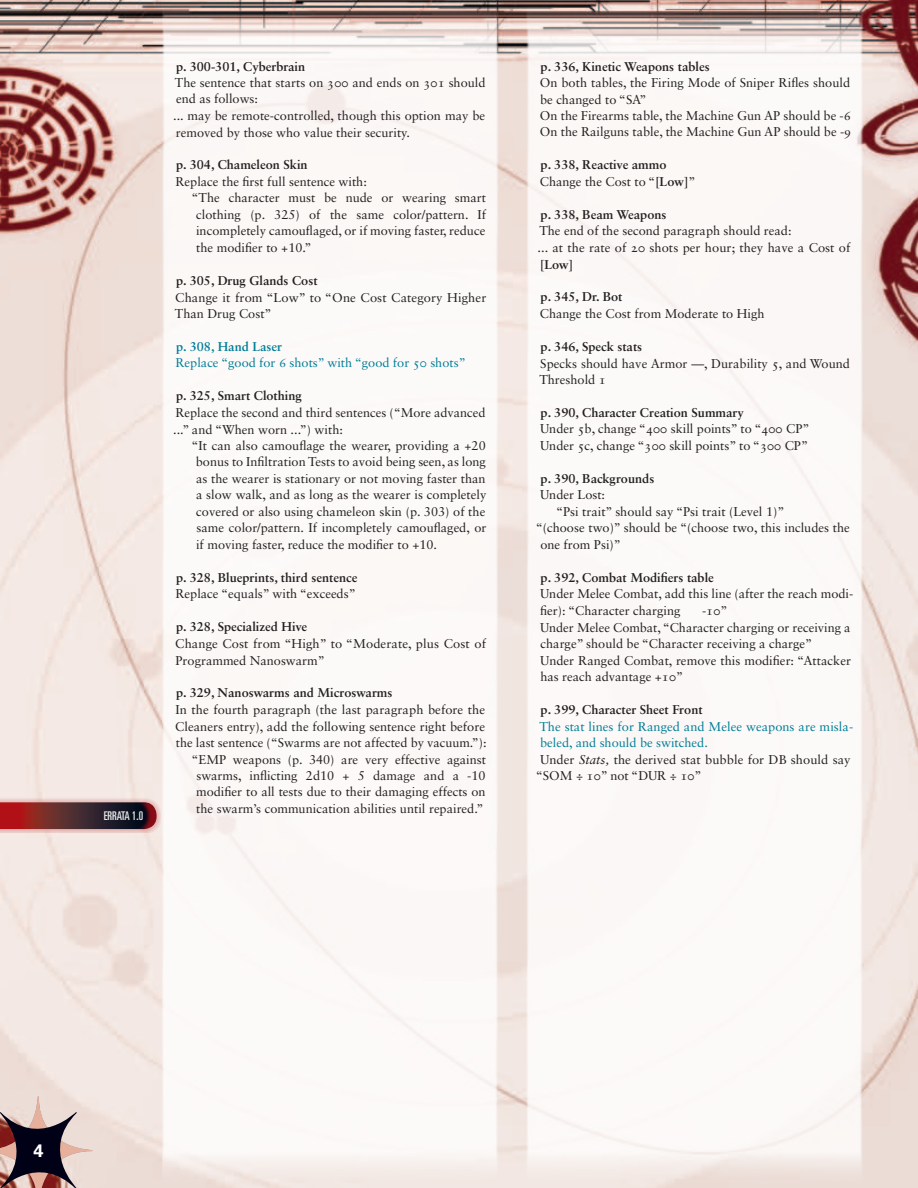
<style>
.page{position:relative;width:918px;height:1188px;background:#fff}
.page>*{position:absolute;margin:0;border:0;box-sizing:border-box;transform-origin:0 0}
.t1{font:700 18px "Univers LT Std";color:#fff}
.t2{font:12.75px/16.5px "Sabon LT Std";color:#231f20}
.t3{font:700 12.75px/16.5px "Sabon LT Std";color:#231f20}
.t4{font:12.75px "Sabon LT Std";color:#007d97}
.t5{font:700 12.75px "Sabon LT Std";color:#007d97}
.t6{font:ultra-condensed 12px "Univers LT Std";color:#e7e8e8}
.s1{font-weight:400}
.s2{font-style:italic}
</style>
<div class="page">
<img style="left:0;top:0;width:918px;height:1188px">
<svg style="left:526px;top:0;width:338px;height:1188px"></svg>
<div style="left:162px;top:0;width:338px;height:1188px;background:#fcf9f7"></div>
<svg style="left:0;top:1097px;width:92px;height:91px;background:#9a8586"></svg>
<div style="left:0;top:797px;width:160px;height:36px;background:#b11116;opacity:.45"></div>
<div style="left:0;top:799px;width:158px;height:32px;background:#b11116;opacity:.77"></div>
<p class="t6" style="left:104px;top:809px;width:41px">ERRATA 1.0</p>
<p class="t3" style="left:176px;top:58px;width:131px">p. 300-301, Cyberbrain</p>
<p class="t2" style="left:173px;top:74px;width:314px">The sentence that starts on 300 and ends on 301 should end as follows:<br>... may be remote-controlled, though this option may be removed by those who value their security.</p>
<p class="t3" style="left:176px;top:157px;width:133px">p. 304, Chameleon Skin</p>
<p class="t2" style="left:175px;top:173px;width:193px">Replace the first full sentence with:</p>
<p class="t2" style="left:192px;top:190px;width:296px">“The character must be nude or wearing smart</p>
<p class="t2" style="left:196px;top:206px;width:291px">clothing (p. 325) of the same color/pattern. If</p>
<p class="t2" style="left:196px;top:223px;width:291px">incompletely camouflaged, or if moving faster, reduce</p>
<p class="t2" style="left:196px;top:239px;width:117px">the modifier to +10.”</p>
<p class="t3" style="left:176px;top:272px;width:143px">p. 305, Drug Glands Cost</p>
<p class="t2" style="left:175px;top:289px;width:313px">Change it from “Low” to “One Cost Category Higher<br>Than Drug Cost”</p>
<p class="t5" style="left:176px;top:339px;width:108px">p. 308, Hand Laser</p>
<p class="t4" style="left:175px;top:355px;width:292px">Replace “good for 6 shots” with “good for 50 shots”</p>
<p class="t3" style="left:176px;top:388px;width:127px">p. 325, Smart Clothing</p>
<p class="t2" style="left:173px;top:404px;width:314px">Replace the second and third sentences (“More advanced ...” and “When worn ...”) with:</p>
<p class="t2" style="left:196px;top:437px;width:292px;text-align:justify;text-indent:-4px">“It can also camouflage the wearer, providing a +20 bonus to Infiltration Tests to avoid being seen, as long as the wearer is stationary or not moving faster than a slow walk, and as long as the wearer is completely covered or also using chameleon skin (p. 303) of the same color/pattern. If incompletely camouflaged, or if moving faster, reduce the modifier to +10.</p>
<p class="t3" style="left:176px;top:569px;width:183px">p. 328, Blueprints, third sentence</p>
<p class="t2" style="left:175px;top:586px;width:182px">Replace “equals” with “exceeds”</p>
<p class="t3" style="left:176px;top:619px;width:133px">p. 328, Specialized Hive</p>
<p class="t2" style="left:175px;top:635px;width:312px">Change Cost from “High” to “Moderate, plus Cost of<br>Programmed Nanoswarm”</p>
<p class="t3" style="left:176px;top:685px;width:218px">p. 329, Nanoswarms and Microswarms</p>
<p class="t2" style="left:175px;top:701px;width:313px;text-align:right">In the fourth paragraph (the last paragraph before the Cleaners entry), add the following sentence right before the last sentence (“Swarms are not affected by vacuum.”): “EMP weapons (p. 340) are very effective against swarms, inflicting 2d10 + 5 damage and a -10 modifier to all tests due to their damaging effects on<br>the swarm’s communication abilities until repaired.”</p>
<p class="t3" style="left:541px;top:58px;width:171px">p. 336, Kinetic Weapons tables</p>
<p class="t2" style="left:540px;top:74px;width:313px">On both tables, the Firing Mode of Sniper Rifles should be changed to “SA”<br>On the Firearms table, the Machine Gun AP should be -6<br>On the Railguns table, the Machine Gun AP should be -9</p>
<p class="t3" style="left:540px;top:157px;width:157px">p. 338, Reactive ammo<br><span class="s1">Change the Cost to “</span>[Low]<span class="s1">”</span></p>
<p class="t3" style="left:541px;top:206px;width:127px">p. 338, Beam Weapons</p>
<p class="t2" style="left:538px;top:223px;width:314px">The end of the second paragraph should read:<br>... at the rate of 20 shots per hour; they have a Cost of</p>
<p class="t3" style="left:540px;top:256px;width:34px">[Low]</p>
<p class="t3" style="left:541px;top:289px;width:83px">p. 345, Dr. Bot</p>
<p class="t2" style="left:540px;top:305px;width:226px">Change the Cost from Moderate to High</p>
<p class="t3" style="left:541px;top:338px;width:103px">p. 346, Speck stats</p>
<p class="t2" style="left:539px;top:355px;width:312px">Specks should have Armor —, Durability 5, and Wound<br>Threshold 1</p>
<p class="t3" style="left:541px;top:404px;width:205px">p. 390, Character Creation Summary</p>
<p class="t2" style="left:540px;top:421px;width:271px">Under 5b, change “400 skill points” to “400 CP”<br>Under 5c, change “300 skill points” to “300 CP”</p>
<p class="t3" style="left:541px;top:470px;width:115px">p. 390, Backgrounds</p>
<p class="t2" style="left:540px;top:487px;width:67px">Under Lost:</p>
<p class="t2" style="left:556px;top:503px;width:230px">“Psi trait” should say “Psi trait (Level 1)”</p>
<p class="t2" style="left:536px;top:520px;width:316px">“(choose two)” should be “(choose two, this includes the</p>
<p class="t2" style="left:540px;top:536px;width:82px">one from Psi)”</p>
<p class="t3" style="left:541px;top:569px;width:175px">p. 392, Combat Modifiers table</p>
<p class="t2" style="left:540px;top:586px;width:315px">Under Melee Combat, add this line (after the reach modi&shy;fier): “Character charging</p>
<p class="t2" style="left:540px;top:602px;width:312px;text-indent:162px">-10”<br>Under Melee Combat, “Character charging or receiving a charge” should be “Character receiving a charge”<br>Under Ranged Combat, remove this modifier: “Attacker has reach advantage +10”</p>
<p class="t3" style="left:541px;top:701px;width:164px">p. 399, Character Sheet Front</p>
<p class="t4" style="left:539px;top:718px;width:316px">The stat lines for Ranged and Melee weapons are misla-</p>
<p class="t4" style="left:540px;top:735px;width:169px">beled, and should be switched.</p>
<p class="t2" style="left:540px;top:751px;width:312px">Under <span class="s2">Stats,</span> the derived stat bubble for DB should say</p>
<p class="t2" style="left:536px;top:767px;width:167px">“SOM ÷ 10” not “DUR ÷ 10”</p>
<h1 class="t1" style="left:34px;top:1140px;width:12px">4</h1>
</div>
